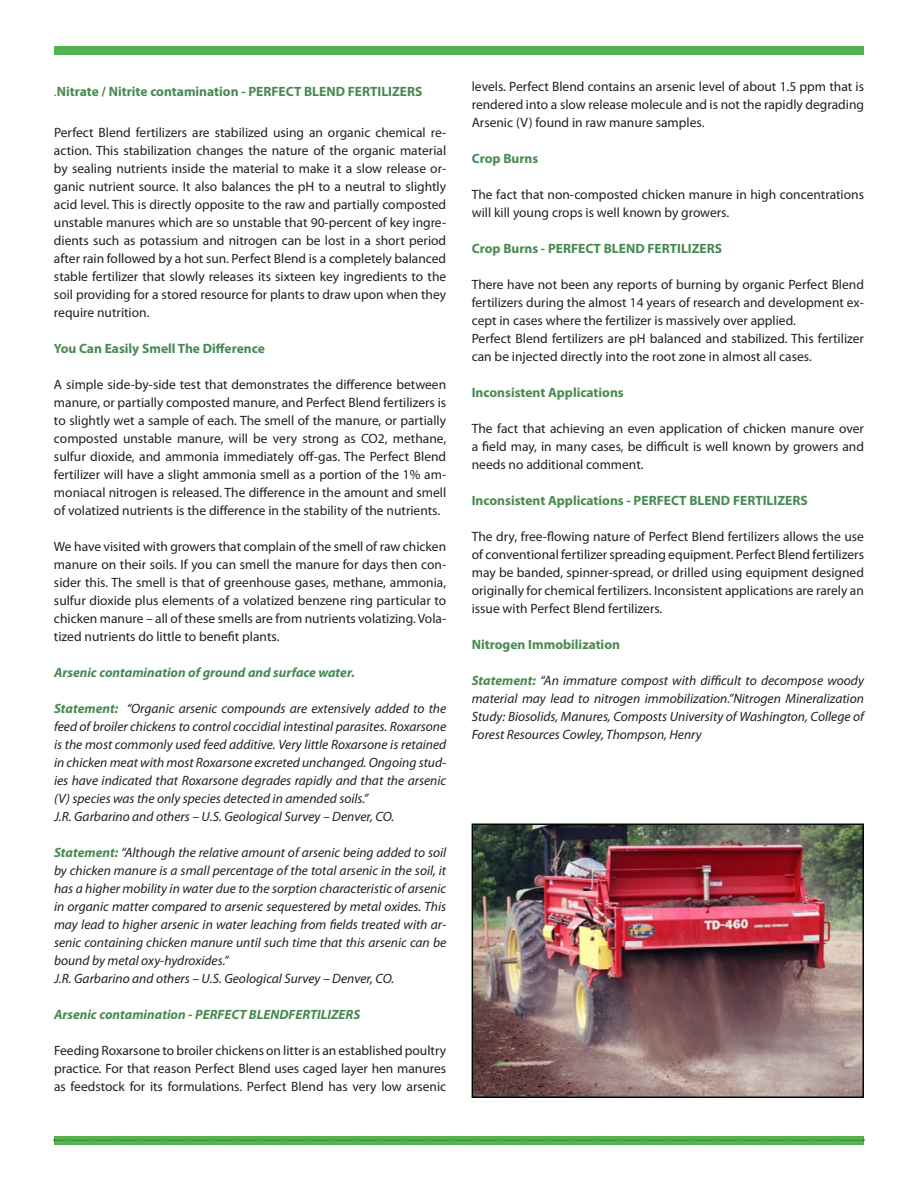
<style>
.page{position:relative;width:918px;height:1188px;background:#fff}
.page>*{position:absolute;margin:0;border:0;box-sizing:border-box;transform-origin:0 0}
.t1{font:13.5px/18px "Myriad Pro";color:#231f20;text-align:justify}
.t2{font:italic 13.5px/18px "Myriad Pro";color:#231f20;text-align:justify}
.t3{font:700 13.5px "Myriad Pro";color:#488953}
.t4{font:italic 700 13.5px "Myriad Pro";color:#488953}
.s1{font-weight:400;font-style:italic}
.s2{font-weight:700;color:#488953}
</style>
<div class="page">
<div style="left:54px;top:46px;width:810px;height:8px;background:#53b34e"></div>
<div style="left:54px;top:1136px;width:810px;height:8px;background:#53b34e"></div>
<svg style="left:54px;top:1140px;width:811px;height:1px"></svg>
<img style="left:475px;top:827px;width:386px;height:268px">
<div style="left:472px;top:824px;width:392px;height:274px;border:2px solid #000b00"></div>
<p class="t3" style="left:54px;top:83px;width:370px"><span class="s1">.</span>Nitrate / Nitrite contamination - PERFECT BLEND FERTILIZERS</p>
<p class="t1" style="left:54px;top:124px;width:394px">Perfect Blend fertilizers are stabilized using an organic chemical re&shy;action. This stabilization changes the nature of the organic material by sealing nutrients inside the material to make it a slow release or&shy;ganic nutrient source. It also balances the pH to a neutral to slightly acid level. This is directly opposite to the raw and partially composted unstable manures which are so unstable that 90-percent of key ingre&shy;dients such as potassium and nitrogen can be lost in a short period after rain followed by a hot sun. Perfect Blend is a completely balanced stable fertilizer that slowly releases its sixteen key ingredients to the soil providing for a stored resource for plants to draw upon when they require nutrition.</p>
<p class="t3" style="left:54px;top:340px;width:212px">You Can Easily Smell The Difference</p>
<p class="t1" style="left:54px;top:376px;width:394px">A simple side-by-side test that demonstrates the difference between manure, or partially composted manure, and Perfect Blend fertilizers is to slightly wet a sample of each. The smell of the manure, or partially composted unstable manure, will be very strong as CO2, methane, sulfur dioxide, and ammonia immediately off-gas. The Perfect Blend fertilizer will have a slight ammonia smell as a portion of the 1% am&shy;moniacal nitrogen is released. The difference in the amount and smell of volatized nutrients is the difference in the stability of the nutrients.</p>
<p class="t1" style="left:54px;top:538px;width:394px">We have visited with growers that complain of the smell of raw chicken manure on their soils. If you can smell the manure for days then con&shy;sider this. The smell is that of greenhouse gases, methane, ammonia, sulfur dioxide plus elements of a volatized benzene ring particular to chicken manure – all of these smells are from nutrients volatizing. Vola&shy;tized nutrients do little to benefit plants.</p>
<p class="t4" style="left:54px;top:664px;width:302px">Arsenic contamination of ground and surface water.</p>
<p class="t2" style="left:54px;top:700px;width:394px"><span class="s2">Statement:</span> “Organic arsenic compounds are extensively added to the feed of broiler chickens to control coccidial intestinal parasites. Roxarsone is the most commonly used feed additive. Very little Roxarsone is retained in chicken meat with most Roxarsone excreted unchanged. Ongoing stud&shy;ies have indicated that Roxarsone degrades rapidly and that the arsenic (V) species was the only species detected in amended soils.”</p>
<p class="t2" style="left:54px;top:808px;width:342px">J.R. Garbarino and others – U.S. Geological Survey – Denver, CO.</p>
<p class="t2" style="left:54px;top:844px;width:394px"><span class="s2">Statement:</span> “Although the relative amount of arsenic being added to soil by chicken manure is a small percentage of the total arsenic in the soil, it has a higher mobility in water due to the sorption characteristic of arsenic in organic matter compared to arsenic sequestered by metal oxides. This may lead to higher arsenic in water leaching from fields treated with ar&shy;senic containing chicken manure until such time that this arsenic can be bound by metal oxy-hydroxides.”</p>
<p class="t2" style="left:54px;top:970px;width:342px">J.R. Garbarino and others – U.S. Geological Survey – Denver, CO.</p>
<p class="t4" style="left:54px;top:1006px;width:308px">Arsenic contamination - PERFECT BLENDFERTILIZERS</p>
<p class="t1" style="left:54px;top:1042px;width:394px">Feeding Roxarsone to broiler chickens on litter is an established poultry practice. For that reason Perfect Blend uses caged layer hen manures as feedstock for its formulations. Perfect Blend has very low arsenic</p>
<p class="t1" style="left:472px;top:77px;width:394px">levels. Perfect Blend contains an arsenic level of about 1.5 ppm that is rendered into a slow release molecule and is not the rapidly degrading Arsenic (V) found in raw manure samples.</p>
<p class="t3" style="left:472px;top:150px;width:68px">Crop Burns</p>
<p class="t1" style="left:472px;top:185px;width:394px">The fact that non-composted chicken manure in high concentrations will kill young crops is well known by growers.</p>
<p class="t3" style="left:472px;top:240px;width:252px">Crop Burns - PERFECT BLEND FERTILIZERS</p>
<p class="t1" style="left:472px;top:275px;width:394px">There have not been any reports of burning by organic Perfect Blend fertilizers during the almost 14 years of research and development ex&shy;cept in cases where the fertilizer is massively over applied.</p>
<p class="t1" style="left:472px;top:329px;width:394px">Perfect Blend fertilizers are pH balanced and stabilized. This fertilizer can be injected directly into the root zone in almost all cases.</p>
<p class="t3" style="left:472px;top:384px;width:154px">Inconsistent Applications</p>
<p class="t1" style="left:472px;top:419px;width:394px">The fact that achieving an even application of chicken manure over a field may, in many cases, be difficult is well known by growers and needs no additional comment.</p>
<p class="t3" style="left:472px;top:492px;width:337px">Inconsistent Applications - PERFECT BLEND FERTILIZERS</p>
<p class="t1" style="left:472px;top:527px;width:394px">The dry, free-flowing nature of Perfect Blend fertilizers allows the use of conventional fertilizer spreading equipment. Perfect Blend fertilizers may be banded, spinner-spread, or drilled using equipment designed originally for chemical fertilizers. Inconsistent applications are rarely an issue with Perfect Blend fertilizers.</p>
<p class="t3" style="left:472px;top:636px;width:150px">Nitrogen Immobilization</p>
<p class="t2" style="left:472px;top:671px;width:394px"><span class="s2">Statement:</span> “An immature compost with difficult to decompose woody material may lead to nitrogen immobilization.”Nitrogen Mineralization Study: Biosolids, Manures, Composts University of Washington, College of Forest Resources Cowley, Thompson, Henry</p>
</div>
